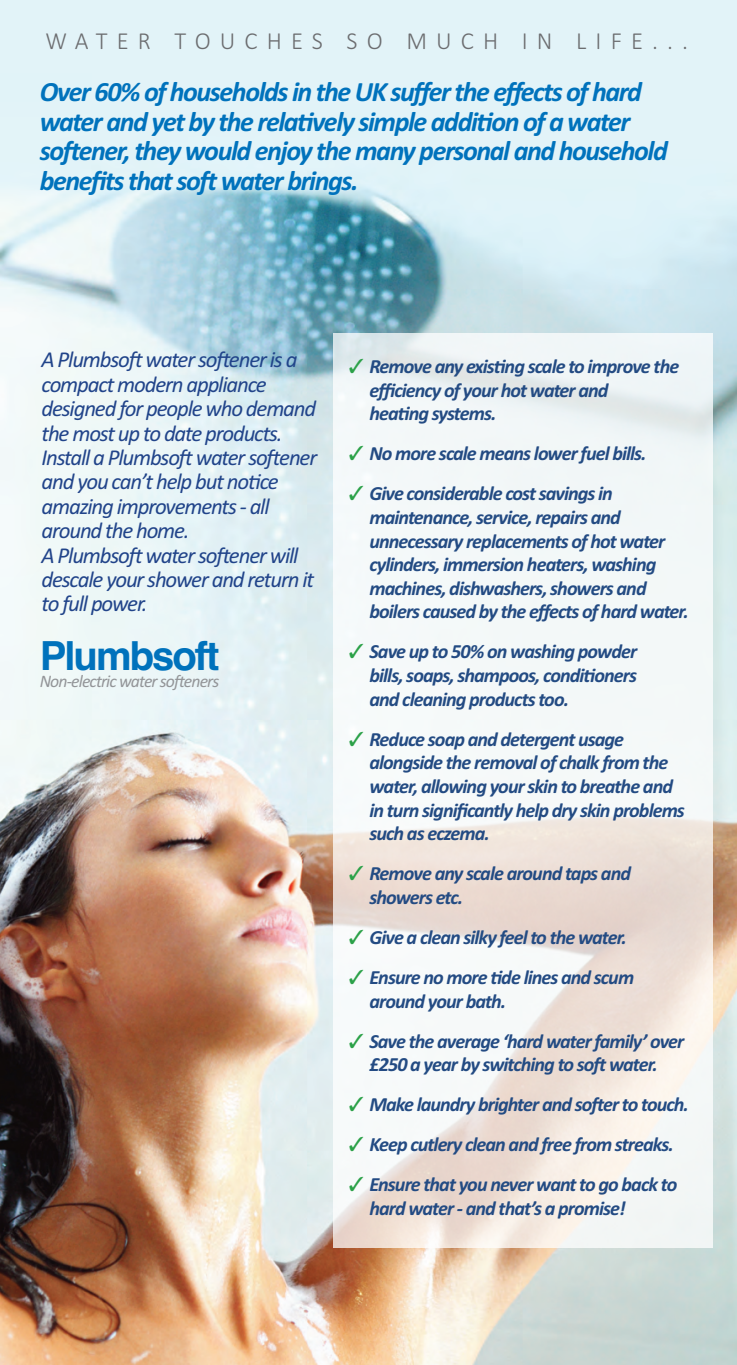
<style>
.page{position:relative;width:737px;height:1365px;background:#fff}
.page>*{position:absolute;margin:0;border:0;box-sizing:border-box;transform-origin:0 0}
.t1{font:700 40.07px "Helvetica";letter-spacing:-.05em;color:#0072bc}
.t2{font:italic 700 28px/29.8px "Calibri";letter-spacing:-.05em;color:#0072bc}
.t3{font:300 24.5px "Calibri";letter-spacing:.37em;color:#6c6d70}
.t4{font:italic 22.75px/24.3px "Calibri";letter-spacing:-.05em;color:#21448a}
.t5{font:italic 700 20.12px/23.6px "Calibri";letter-spacing:-.045em;color:#234b83}
.t6{font:italic 17.68px "Calibri";letter-spacing:-.05em;color:#939598}
.s1{color:#2ba148}
</style>
<div class="page">
<img style="left:0;top:0;width:737px;height:1364px">
<div style="left:334px;top:334px;width:379px;height:913px;background:#fff;opacity:.75"></div>
<p class="t3" style="left:45px;top:26px;width:644px">WATER TOUCHES SO MUCH IN LIFE...</p>
<h2 class="t2" style="left:40px;top:76px;width:629px">Over 60% of households in the UK suffer the effects of hard water and yet by the relatively simple addition of a water softener, they would enjoy the many personal and household benefits that soft water brings.</h2>
<p class="t4" style="left:42px;top:347px;width:277px">A Plumbsoft water softener is a compact modern appliance designed for people who demand the most up to date products.<br>Install a Plumbsoft water softener and you can’t help but notice amazing improvements - all around the home.<br>A Plumbsoft water softener will descale your shower and return it to full power.</p>
<h1 class="t1" style="left:40px;top:632px;width:181px">Plumbsoft</h1>
<p class="t6" style="left:40px;top:670px;width:181px">Non-electric water softeners</p>
<p class="t5" style="left:369px;top:354px;width:311px;text-indent:-21px"><span class="s1">✓</span> Remove any existing scale to improve the efficiency of your hot water and<br>heating systems.</p>
<p class="t5" style="left:349px;top:441px;width:299px"><span class="s1">✓</span> No more scale means lower fuel bills.</p>
<p class="t5" style="left:369px;top:481px;width:321px;text-indent:-21px"><span class="s1">✓</span> Give considerable cost savings in maintenance, service, repairs and unnecessary replacements of hot water cylinders, immersion heaters, washing machines, dishwashers, showers and boilers caused by the effects of hard water.</p>
<p class="t5" style="left:369px;top:639px;width:269px;text-align:justify;text-indent:-21px"><span class="s1">✓</span> Save up to 50% on washing powder bills, soaps, shampoos, conditioners and cleaning products too.</p>
<p class="t5" style="left:369px;top:727px;width:317px;text-indent:-21px"><span class="s1">✓</span> Reduce soap and detergent usage alongside the removal of chalk from the water, allowing your skin to breathe and in turn significantly help dry skin problems such as eczema.</p>
<p class="t5" style="left:369px;top:861px;width:263px;text-indent:-21px"><span class="s1">✓</span> Remove any scale around taps and showers etc.</p>
<p class="t5" style="left:349px;top:925px;width:279px"><span class="s1">✓</span> Give a clean silky feel to the water.</p>
<p class="t5" style="left:369px;top:965px;width:266px;text-indent:-20px"><span class="s1">✓</span> Ensure no more tide lines and scum around your bath.</p>
<p class="t5" style="left:349px;top:1028px;width:337px;text-align:center"><span class="s1">✓</span> Save the average ‘hard water family’ over £250 a year by switching to soft water.</p>
<p class="t5" style="left:349px;top:1092px;width:341px"><span class="s1">✓</span> Make laundry brighter and softer to touch.</p>
<p class="t5" style="left:349px;top:1132px;width:326px"><span class="s1">✓</span> Keep cutlery clean and free from streaks.</p>
<p class="t5" style="left:369px;top:1172px;width:309px;text-indent:-20px"><span class="s1">✓</span> Ensure that you never want to go back to hard water - and that’s a promise!</p>
</div>
